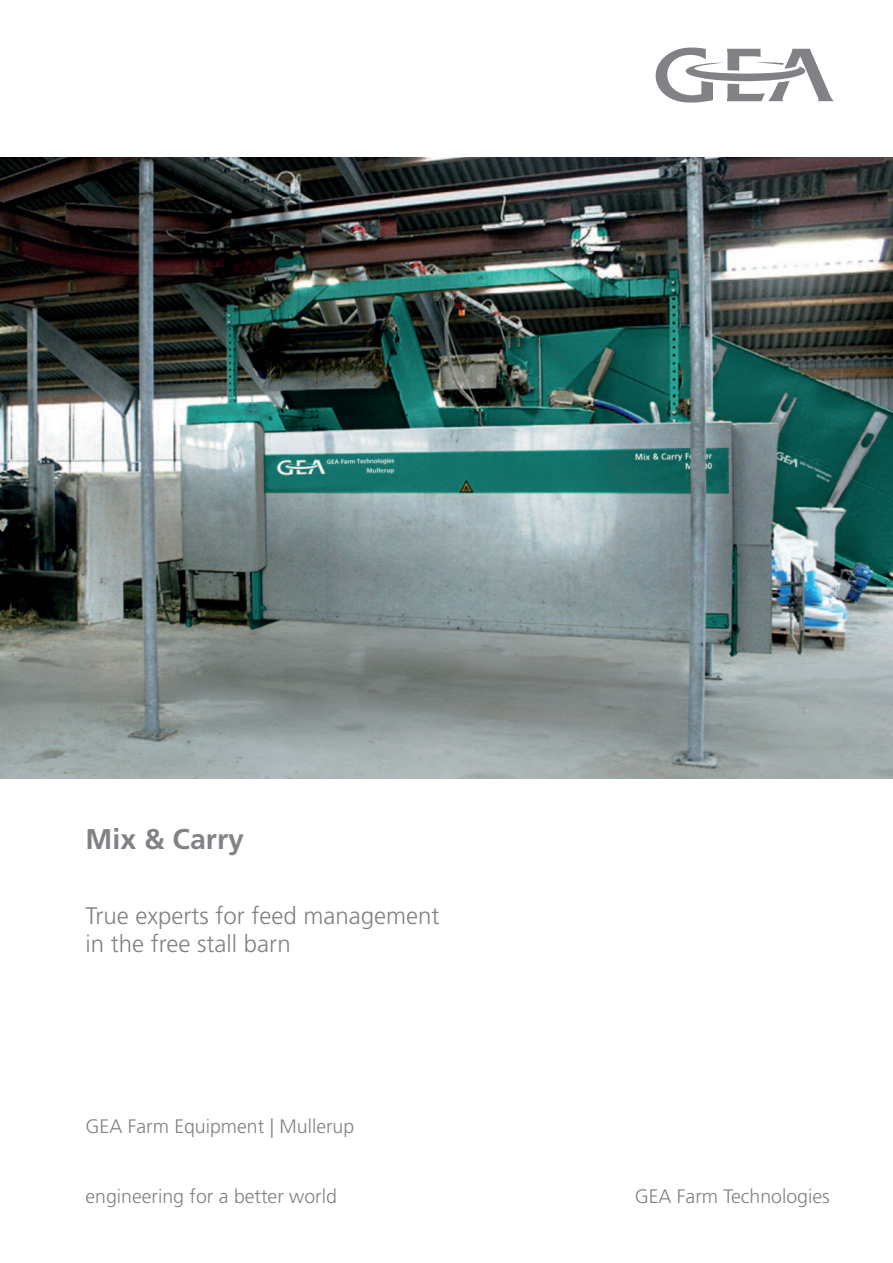
<style>
.page{position:relative;width:893px;height:1263px;background:#fff}
.page>*{position:absolute;margin:0;border:0;box-sizing:border-box;transform-origin:0 0}
.t1{font:700 28.5px "Frutiger LT Com";color:#808285}
.t2{font:300 24px/28.5px "Frutiger LT Com";color:#808285}
.t3{font:300 19.5px "Frutiger LT Com";color:#808285}
</style>
<div class="page">
<svg style="left:656px;top:48px;width:178px;height:55px"></svg>
<img style="left:1px;top:157px;width:892px;height:621px">
<h1 class="t1" style="left:86px;top:822px;width:160px">Mix &amp; Carry</h1>
<p class="t2" style="left:86px;top:901px;width:355px">True experts for feed management in the free stall barn</p>
<p class="t3" style="left:86px;top:1115px;width:270px">GEA Farm Equipment | Mullerup</p>
<p class="t3" style="left:86px;top:1185px;width:253px">engineering for a better world</p>
<p class="t3" style="left:635px;top:1185px;width:197px">GEA Farm Technologies</p>
</div>
